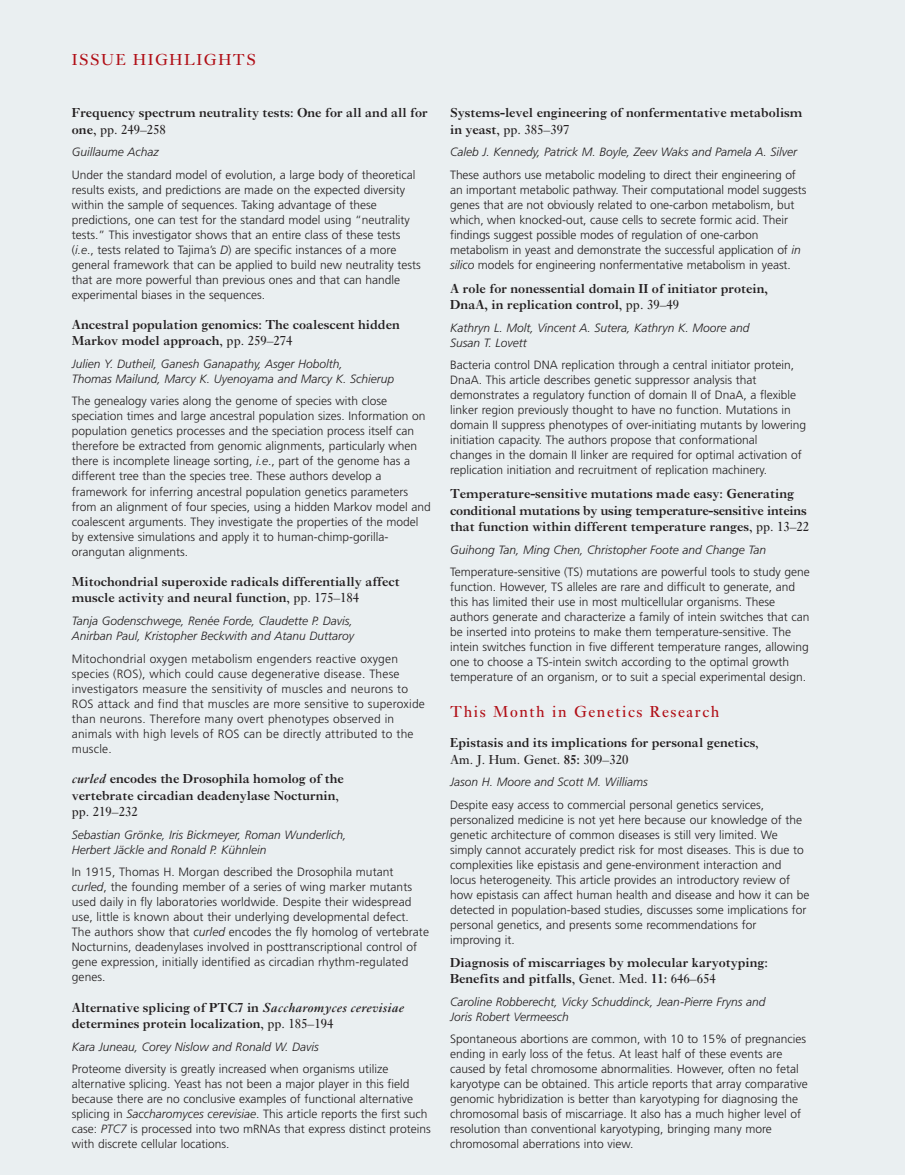
<style>
.page{position:relative;width:905px;height:1175px;background:#fff}
.page>*{position:absolute;margin:0;border:0;box-sizing:border-box;transform-origin:0 0}
.t1{font:16.5px "Ehrhardt";letter-spacing:.095em;color:#b00d15}
.t2{font:600 13.5px/16.5px "Ehrhardt";color:#231f20}
.t3{font:300 12px/15px "Frutiger";color:#231f20}
.t4{font:italic 300 12px/15px "Frutiger";color:#231f20}
.s1{font-weight:400}
.s2{font-style:italic}
</style>
<div class="page">
<div style="left:0;top:0;width:905px;height:1174px;background:#eaeff1"></div>
<h1 class="t1" style="left:72px;top:54px;width:185px">ISSUE HIGHLIGHTS</h1>
<p class="t2" style="left:72px;top:106px;width:357px">Frequency spectrum neutrality tests: One for all and all for one<span class="s1">, pp. 249–258</span></p>
<p class="t4" style="left:72px;top:145px;width:88px">Guillaume Achaz</p>
<p class="t3" style="left:72px;top:168px;width:350px">Under the standard model of evolution, a large body of theoretical results exists, and predictions are made on the expected diversity within the sample of sequences. Taking advantage of these predictions, one can test for the standard model using “neutrality tests.” This investigator shows that an entire class of these tests (<span class="s2">i.e</span>., tests related to Tajima’s <span class="s2">D</span>) are specific instances of a more general framework that can be applied to build new neutrality tests that are more powerful than previous ones and that can handle experimental biases in the sequences.</p>
<p class="t2" style="left:72px;top:317px;width:329px">Ancestral population genomics: The coalescent hidden<br>Markov model approach<span class="s1">, pp. 259–274</span></p>
<p class="t4" style="left:72px;top:357px;width:323px">Julien Y. Dutheil, Ganesh Ganapathy, Asger Hobolth,<br>Thomas Mailund, Marcy K. Uyenoyama and Marcy K. Schierup</p>
<p class="t3" style="left:72px;top:395px;width:360px">The genealogy varies along the genome of species with close speciation times and large ancestral population sizes. Information on population genetics processes and the speciation process itself can therefore be extracted from genomic alignments, particularly when there is incomplete lineage sorting, <span class="s2">i.e</span>., part of the genome has a different tree than the species tree. These authors develop a framework for inferring ancestral population genetics parameters from an alignment of four species, using a hidden Markov model and coalescent arguments. They investigate the properties of the model by extensive simulations and apply it to human-chimp-gorilla&shy;orangutan alignments.</p>
<p class="t2" style="left:72px;top:574px;width:329px">Mitochondrial superoxide radicals differentially affect muscle activity and neural function<span class="s1">, pp. 175–184</span></p>
<p class="t4" style="left:72px;top:614px;width:283px">Tanja Godenschwege, Renée Forde, Claudette P. Davis,<br>Anirban Paul, Kristopher Beckwith and Atanu Duttaroy</p>
<p class="t3" style="left:72px;top:651px;width:354px">Mitochondrial oxygen metabolism engenders reactive oxygen species (ROS), which could cause degenerative disease. These investigators measure the sensitivity of muscles and neurons to ROS attack and find that muscles are more sensitive to superoxide than neurons. Therefore many overt phenotypes observed in animals with high levels of ROS can be directly attributed to the muscle.</p>
<p class="t2" style="left:72px;top:771px;width:273px"><span class="s2">curled</span> encodes the Drosophila homolog of the vertebrate circadian deadenylase Nocturnin<span class="s1">, pp. 219–232</span></p>
<p class="t4" style="left:72px;top:827px;width:276px">Sebastian Grönke, Iris Bickmeyer, Roman Wunderlich,<br>Herbert Jäckle and Ronald P. Kühnlein</p>
<p class="t3" style="left:72px;top:865px;width:358px">In 1915, Thomas H. Morgan described the Drosophila mutant <span class="s2">curled</span>, the founding member of a series of wing marker mutants used daily in fly laboratories worldwide. Despite their widespread use, little is known about their underlying developmental defect.<br>The authors show that <span class="s2">curled</span> encodes the fly homolog of vertebrate Nocturnins, deadenylases involved in posttranscriptional control of gene expression, initially identified as circadian rhythm-regulated genes.</p>
<p class="t2" style="left:72px;top:1000px;width:334px">Alternative splicing of PTC7 in <span class="s2">Saccharomyces cerevisiae </span>determines protein localization<span class="s1">, pp. 185–194</span></p>
<p class="t4" style="left:72px;top:1039px;width:248px">Kara Juneau, Corey Nislow and Ronald W. Davis</p>
<p class="t3" style="left:72px;top:1062px;width:360px">Proteome diversity is greatly increased when organisms utilize alternative splicing. Yeast has not been a major player in this field because there are no conclusive examples of functional alternative splicing in <span class="s2">Saccharomyces cerevisiae</span>. This article reports the first such case: <span class="s2">PTC7</span> is processed into two mRNAs that express distinct proteins with discrete cellular locations.</p>
<p class="t2" style="left:450px;top:106px;width:354px">Systems-level engineering of nonfermentative metabolism in yeast<span class="s1">, pp. 385–397</span></p>
<p class="t4" style="left:450px;top:145px;width:348px">Caleb J. Kennedy, Patrick M. Boyle, Zeev Waks and Pamela A. Silver</p>
<p class="t3" style="left:450px;top:168px;width:358px">These authors use metabolic modeling to direct their engineering of an important metabolic pathway. Their computational model suggests genes that are not obviously related to one-carbon metabolism, but which, when knocked-out, cause cells to secrete formic acid. Their findings suggest possible modes of regulation of one-carbon metabolism in yeast and demonstrate the successful application of <span class="s2">in silico</span> models for engineering nonfermentative metabolism in yeast.</p>
<p class="t2" style="left:450px;top:281px;width:319px">A role for nonessential domain II of initiator protein,<br>DnaA, in replication control<span class="s1">, pp. 39–49</span></p>
<p class="t4" style="left:450px;top:321px;width:301px">Kathryn L. Molt, Vincent A. Sutera, Kathryn K. Moore and<br>Susan T. Lovett</p>
<p class="t3" style="left:450px;top:358px;width:357px">Bacteria control DNA replication through a central initiator protein, DnaA. This article describes genetic suppressor analysis that demonstrates a regulatory function of domain II of DnaA, a flexible linker region previously thought to have no function. Mutations in domain II suppress phenotypes of over-initiating mutants by lowering initiation capacity. The authors propose that conformational<br>changes in the domain II linker are required for optimal activation of replication initiation and recruitment of replication machinery.</p>
<p class="t2" style="left:450px;top:487px;width:361px">Temperature-sensitive mutations made easy: Generating conditional mutations by using temperature-sensitive inteins that function within different temperature ranges<span class="s1">, pp. 13–22</span></p>
<p class="t4" style="left:450px;top:543px;width:317px">Guihong Tan, Ming Chen, Christopher Foote and Change Tan</p>
<p class="t3" style="left:450px;top:565px;width:361px">Temperature-sensitive (TS) mutations are powerful tools to study gene function. However, TS alleles are rare and difficult to generate, and this has limited their use in most multicellular organisms. These authors generate and characterize a family of intein switches that can be inserted into proteins to make them temperature-sensitive. The intein switches function in five different temperature ranges, allowing one to choose a TS-intein switch according to the optimal growth temperature of an organism, or to suit a special experimental design.</p>
<h1 class="t1" style="left:450px;top:705px;width:271px">This Month in Genetics Research</h1>
<p class="t2" style="left:450px;top:736px;width:310px">Epistasis and its implications for personal genetics<span class="s1">,<br>Am. J. Hum. Genet.</span> 85: <span class="s1">309–320</span></p>
<p class="t4" style="left:450px;top:775px;width:199px">Jason H. Moore and Scott M. Williams</p>
<p class="t3" style="left:450px;top:798px;width:361px">Despite easy access to commercial personal genetics services, personalized medicine is not yet here because our knowledge of the genetic architecture of common diseases is still very limited. We simply cannot accurately predict risk for most diseases. This is due to complexities like epistasis and gene-environment interaction and locus heterogeneity. This article provides an introductory review of how epistasis can affect human health and disease and how it can be detected in population-based studies, discusses some implications for personal genetics, and presents some recommendations for improving it.</p>
<p class="t2" style="left:450px;top:955px;width:319px">Diagnosis of miscarriages by molecular karyotyping:<br>Benefits and pitfalls<span class="s1">, Genet. Med.</span> 11: <span class="s1">646–654</span></p>
<p class="t4" style="left:450px;top:994px;width:317px">Caroline Robberecht, Vicky Schuddinck, Jean-Pierre Fryns and<br>Joris Robert Vermeesch</p>
<p class="t3" style="left:450px;top:1032px;width:359px">Spontaneous abortions are common, with 10 to 15% of pregnancies ending in early loss of the fetus. At least half of these events are caused by fetal chromosome abnormalities. However, often no fetal karyotype can be obtained. This article reports that array comparative genomic hybridization is better than karyotyping for diagnosing the chromosomal basis of miscarriage. It also has a much higher level of resolution than conventional karyotyping, bringing many more chromosomal aberrations into view.</p>
</div>
